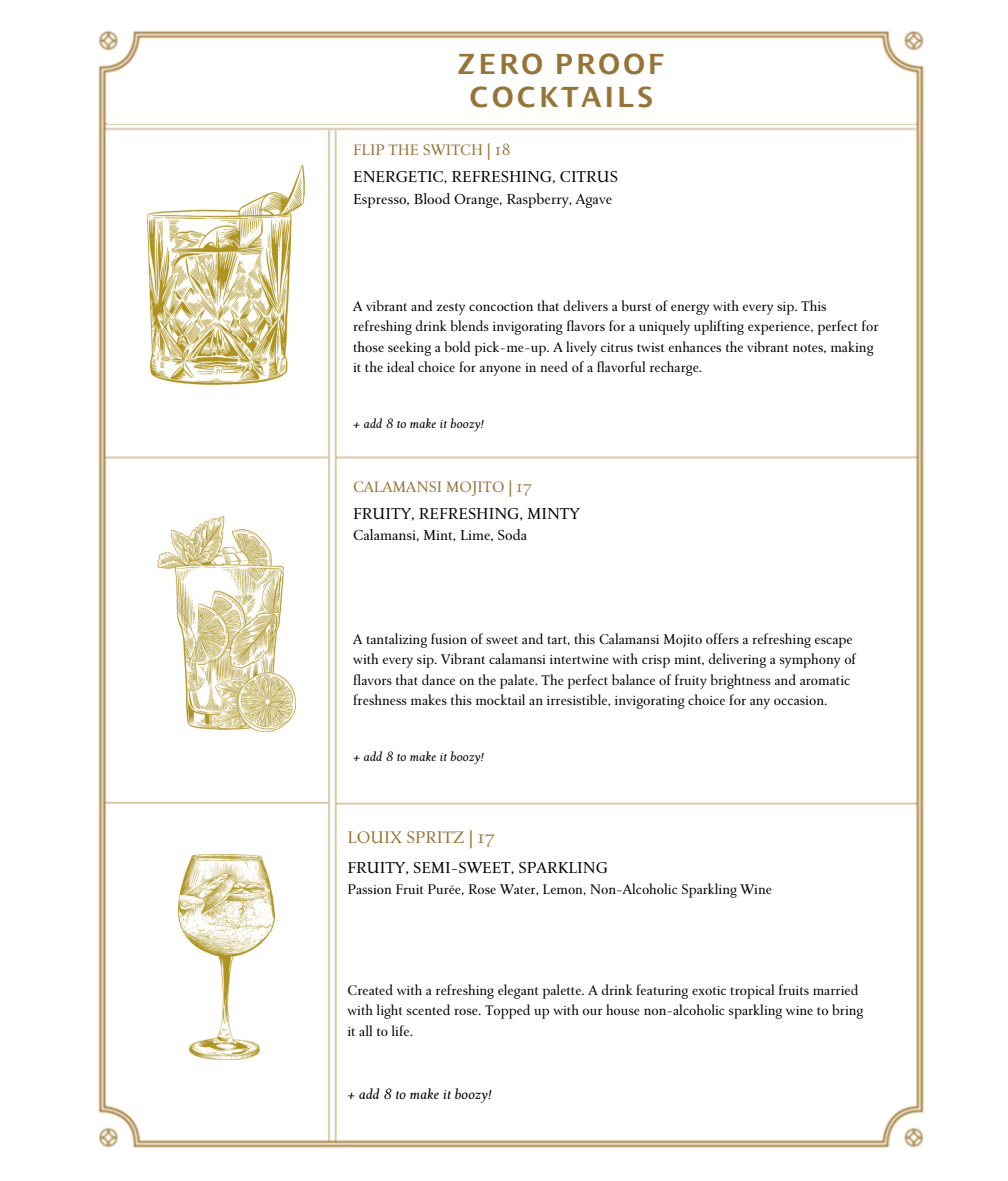
<style>
.page{position:relative;width:1008px;height:1181px;background:#fff}
.page>*{position:absolute;margin:0;border:0;box-sizing:border-box;transform-origin:0 0}
.t1{font:700 28px/33px "Marriott";letter-spacing:.1em;color:#967435;text-align:center}
.t2{font:18px "Roos St Regis Display";color:#967435}
.t3{font:17px "Roos St Regis Display";color:#000}
.t4{font:16.4px "Roos St Regis Display";color:#967435}
.t5{font:15.6px "Roos St Regis Display";color:#000}
.t6{font:15px/20.4px "Roos St Regis Display";color:#000}
.t7{font:italic 15px "Roos St Regis Display";color:#000}
.t8{font:italic 13.6px "Roos St Regis Display";color:#000}
</style>
<div class="page">
<img style="left:98px;top:31px;width:826px;height:1117px">
<div style="left:142px;top:43px;width:740px;height:81px;background:#fff"></div>
<div style="left:107px;top:75px;width:809px;height:49px;background:#fff"></div>
<div style="left:337px;top:133px;width:577px;height:323px;background:#fff"></div>
<div style="left:339px;top:461px;width:577px;height:340px;background:#fff"></div>
<div style="left:339px;top:808px;width:576px;height:298px;background:#fff"></div>
<div style="left:339px;top:1088px;width:543px;height:50px;background:#fff"></div>
<div style="left:106px;top:805px;width:221px;height:299px;background:#fff"></div>
<div style="left:142px;top:1088px;width:185px;height:50px;background:#fff"></div>
<div style="left:107px;top:461px;width:220px;height:338px;background:#fff"></div>
<div style="left:106px;top:132px;width:221px;height:323px;background:#fff"></div>
<img style="left:178px;top:854px;width:96px;height:205px">
<img style="left:157px;top:516px;width:138px;height:215px">
<img style="left:147px;top:165px;width:158px;height:219px">
<h1 class="t1" style="left:458px;top:46px;width:208px">ZERO PROOF<br>COCKTAILS</h1>
<p class="t4" style="left:353px;top:141px;width:159px">FLIP THE SWITCH | 18</p>
<p class="t3" style="left:353px;top:167px;width:266px">ENERGETIC, REFRESHING, CITRUS</p>
<p class="t5" style="left:353px;top:190px;width:261px">Espresso, Blood Orange, Raspberry, Agave</p>
<p class="t6" style="left:353px;top:296px;width:527px">A vibrant and zesty concoction that delivers a burst of energy with every sip. This refreshing drink blends invigorating flavors for a uniquely uplifting experience, perfect for those seeking a bold pick-me-up. A lively citrus twist enhances the vibrant notes, making it the ideal choice for anyone in need of a flavorful recharge.</p>
<p class="t8" style="left:353px;top:415px;width:132px">+ add 8 to make it boozy!</p>
<p class="t4" style="left:353px;top:477px;width:181px">CALAMANSI MOJITO | 17</p>
<p class="t3" style="left:353px;top:504px;width:228px">FRUITY, REFRESHING, MINTY</p>
<p class="t5" style="left:353px;top:526px;width:176px">Calamansi, Mint, Lime, Soda</p>
<p class="t6" style="left:353px;top:629px;width:504px">A tantalizing fusion of sweet and tart, this Calamansi Mojito offers a refreshing escape with every sip. Vibrant calamansi intertwine with crisp mint, delivering a symphony of flavors that dance on the palate. The perfect balance of fruity brightness and aromatic freshness makes this mocktail an irresistible, invigorating choice for any occasion.</p>
<p class="t8" style="left:353px;top:748px;width:132px">+ add 8 to make it boozy!</p>
<p class="t2" style="left:347px;top:827px;width:149px">LOUIX SPRITZ | 17</p>
<p class="t3" style="left:347px;top:857px;width:262px">FRUITY, SEMI-SWEET, SPARKLING</p>
<p class="t6" style="left:347px;top:879px;width:426px">Passion Fruit Purée, Rose Water, Lemon, Non-Alcoholic Sparkling Wine</p>
<p class="t6" style="left:347px;top:979px;width:517px">Created with a refreshing elegant palette. A drink featuring exotic tropical fruits married with light scented rose. Topped up with our house non-alcoholic sparkling wine to bring it all to life.</p>
<p class="t7" style="left:347px;top:1085px;width:146px">+ add 8 to make it boozy!</p>
</div>
